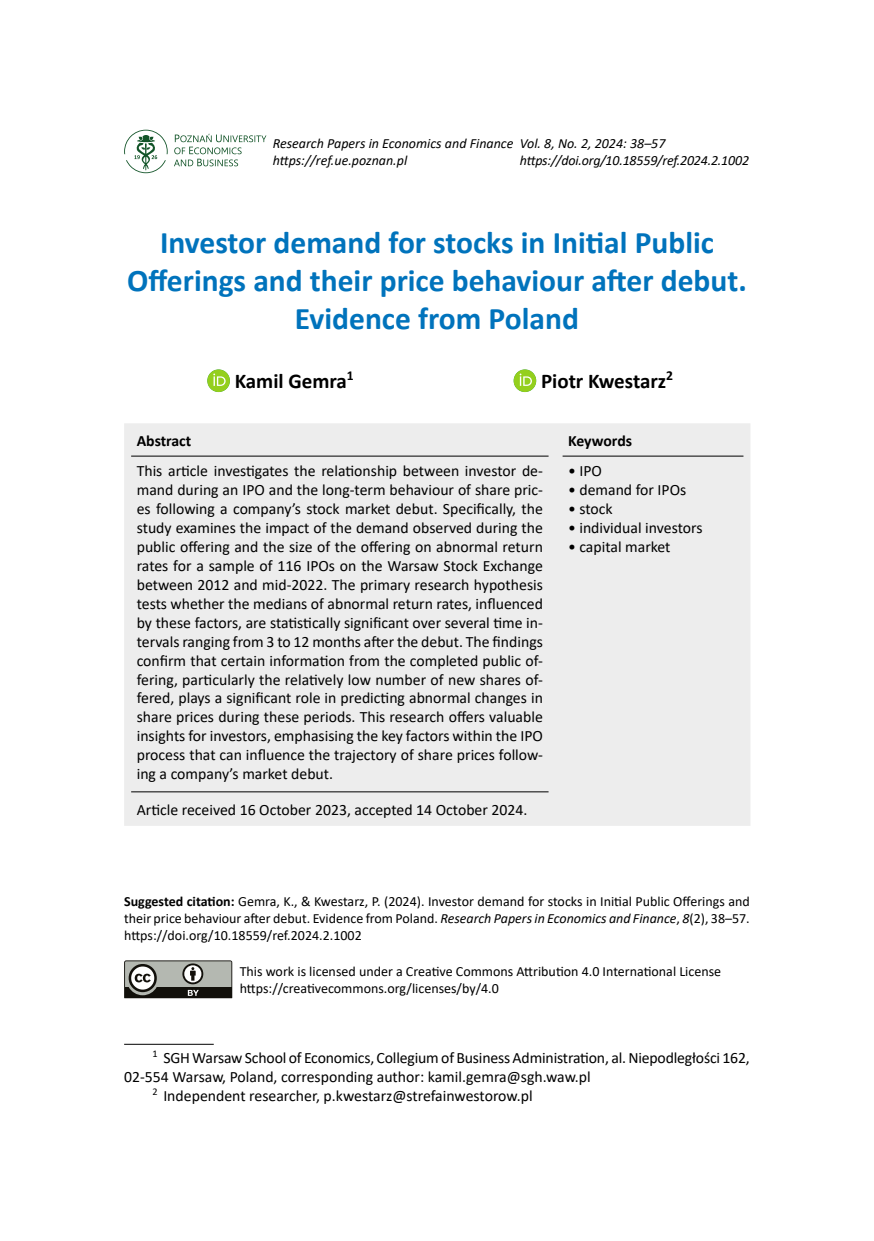
<style>
.page{position:relative;width:874px;height:1241px;background:#fff}
.page>*{position:absolute;margin:0;border:0;box-sizing:border-box;transform-origin:0 0}
.Tytuł{font:700 31.5px/37.8px "Calibri";color:#0073bc;text-align:center}
.autor{font:700 21px "Calibri";color:#000}
.Abstract{font:15.75px/18.9px "Calibri";color:#000;text-align:justify}
.Przypis{font:15.75px/18.9px "Calibri";letter-spacing:-.01em;color:#000}
.Abstract_JEL{font:15.75px "Calibri";color:#000}
.Abstract_tytul{font:700 15.75px "Calibri";letter-spacing:-.005em;color:#000}
.Cytowanie{font:14px/16.8px "Calibri";color:#000;text-align:justify}
.t1{font:italic 14px/16.8px "Calibri";color:#000}
.Abstract-2{font:14px "Calibri";color:#000}
.s1{font-weight:700}
.s2{font-style:italic}
</style>
<div class="page">
<div style="left:207px;top:369px;width:23px;height:23px;background:#94cf1d;border-radius:50%"></div>
<svg style="left:213px;top:373px;width:12px;height:13px"></svg>
<div style="left:513px;top:369px;width:23px;height:23px;background:#94cf1d;border-radius:50%"></div>
<svg style="left:519px;top:373px;width:12px;height:13px"></svg>
<div style="left:124px;top:423px;width:626px;height:402px;background:#ededed"></div>
<hr style="left:131px;top:455px;width:417px;height:1px;background:#000">
<hr style="left:562px;top:455px;width:181px;height:1px;background:#000">
<hr style="left:131px;top:791px;width:417px;height:1px;background:#000">
<hr style="left:124px;top:1043px;width:90px;height:1px;background:#000">
<svg style="left:124px;top:960px;width:109px;height:38px;background:#81827d"></svg>
<svg style="left:124px;top:130px;width:43px;height:43px"></svg>
<svg style="left:174px;top:134px;width:92px;height:32px"></svg>
<p class="t1" style="left:272px;top:135px;width:242px">Research Papers in Economics and Finance https://ref.ue.poznan.pl</p>
<p class="t1" style="left:519px;top:135px;width:147px">Vol. 8, No. 2, 2024: 38–57</p>
<p class="t1" style="left:519px;top:151px;width:231px">https://doi.org/10.18559/ref.2024.2.1002</p>
<p class="Tytuł" style="left:127px;top:223px;width:620px">Investor demand for stocks in Initial Public<br>Offerings and their price behaviour after debut.<br>Evidence from Poland</p>
<p class="autor" style="left:234px;top:366px;width:121px">Kamil Gemra<sup>1</sup></p>
<p class="autor" style="left:540px;top:366px;width:134px">Piotr Kwestarz<sup>2</sup></p>
<p class="Abstract_tytul" style="left:137px;top:430px;width:56px">Abstract</p>
<p class="Abstract" style="left:137px;top:461px;width:407px">This article investigates the relationship between investor de&shy;mand during an IPO and the long-term behaviour of share pric&shy;es following a company’s stock market debut. Specifically, the study examines the impact of the demand observed during the public offering and the size of the offering on abnormal return rates for a sample of 116 IPOs on the Warsaw Stock Exchange between 2012 and mid-2022. The primary research hypothesis tests whether the medians of abnormal return rates, influenced by these factors, are statistically significant over several time in&shy;tervals ranging from 3 to 12 months after the debut. The findings confirm that certain information from the completed public of&shy;fering, particularly the relatively low number of new shares of&shy;fered, plays a significant role in predicting abnormal changes in share prices during these periods. This research offers valuable insights for investors, emphasising the key factors within the IPO process that can influence the trajectory of share prices follow&shy;ing a company’s market debut.</p>
<p class="Abstract_JEL" style="left:137px;top:798px;width:392px">Article received 16 October 2023, accepted 14 October 2024.</p>
<p class="Abstract_tytul" style="left:568px;top:430px;width:65px">Keywords</p>
<p class="Abstract" style="left:568px;top:461px;width:35px">• IPO</p>
<p class="Abstract" style="left:568px;top:480px;width:120px">• demand for IPOs</p>
<p class="Abstract" style="left:568px;top:499px;width:46px">• stock</p>
<p class="Abstract" style="left:568px;top:518px;width:136px">• individual investors</p>
<p class="Abstract" style="left:568px;top:537px;width:104px">• capital market</p>
<p class="Cytowanie" style="left:124px;top:892px;width:627px"><span class="s1">Suggested citation:</span> Gemra, K., &amp; Kwestarz, P. (2024). Investor demand for stocks in Initial Public Offerings and their price behaviour after debut. Evidence from Poland. <span class="s2">Research Papers in Economics and Finance</span>, <span class="s2">8</span>(2), 38–57. https://doi.org/10.18559/ref.2024.2.1002</p>
<p class="Abstract-2" style="left:239px;top:961px;width:483px">This work is licensed under a Creative Commons Attribution 4.0 International License</p>
<p class="Abstract-2" style="left:239px;top:978px;width:260px">https://creativecommons.org/licenses/by/4.0</p>
<p class="Przypis" style="left:124px;top:1047px;width:627px;text-indent:28px"><sup>1</sup> SGH Warsaw School of Economics, Collegium of Business Administration, al. Niepodległości 162,<br>02-554 Warsaw, Poland, corresponding author: kamil.gemra@sgh.waw.pl</p>
<p class="Przypis" style="left:152px;top:1085px;width:381px"><sup>2</sup> Independent researcher, p.kwestarz@strefainwestorow.pl</p>
</div>
